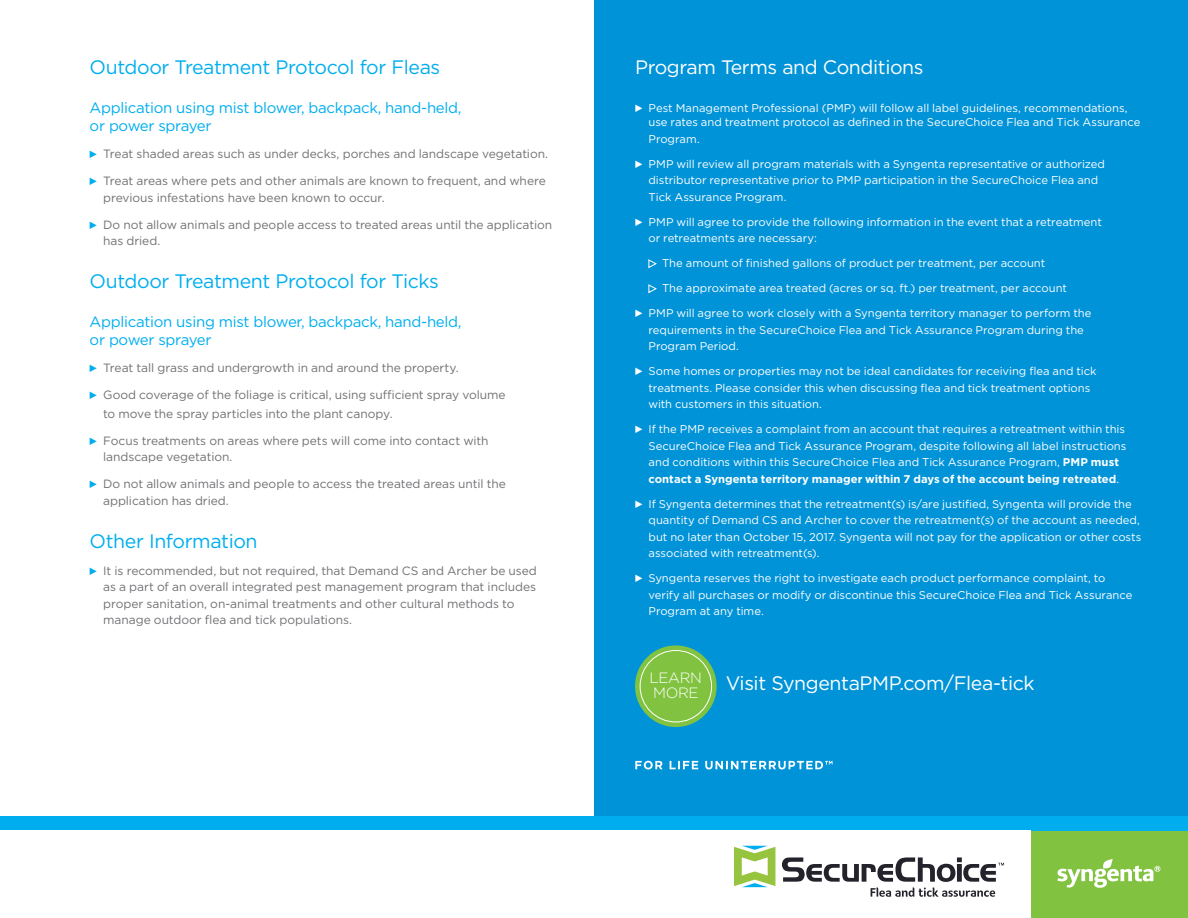
<style>
.page{position:relative;width:1188px;height:918px;background:#fff}
.page>*{position:absolute;margin:0;border:0;box-sizing:border-box;transform-origin:0 0}
.t1{font:19.5px "Gotham";letter-spacing:-.02em;color:#00aeef}
.t2{font:19.5px "Gotham";letter-spacing:-.02em;color:#fff}
.t3{font:15px/18px "Gotham";letter-spacing:-.02em;color:#00aeef}
.t4{font:300 15px/14.4px "Gotham";letter-spacing:-.02em;color:#fff}
.t5{font:12px/16.5px "Gotham";letter-spacing:-.005em;color:#717074}
.t6{font:11.25px/16.5px "Gotham";color:#fff}
.s1{font-family:"Lucida Console";font-size:12.75px;color:#00aeef}
.s2{font-family:"Lucida Console";font-size:12.75px}
.s3{font-weight:700}
</style>
<div class="page">
<div style="left:594px;top:0;width:594px;height:823px;background:#0093d8"></div>
<svg style="left:648px;top:259px;width:9px;height:10px"></svg>
<svg style="left:648px;top:284px;width:9px;height:10px"></svg>
<svg style="left:635px;top:761px;width:198px;height:8px"></svg>
<div style="left:635px;top:645px;width:82px;height:82px;background:#81c340;border-radius:50%"></div>
<div style="left:640px;top:650px;width:72px;height:72px;border:1px solid #fff;border-radius:50%"></div>
<div style="left:1006px;top:827px;width:182px;height:91px;background:#81c340"></div>
<svg style="left:1057px;top:859px;width:103px;height:29px"></svg>
<div style="left:0;top:816px;width:1188px;height:15px;background:#00aeef"></div>
<div style="left:0;top:831px;width:1031px;height:87px;background:#fff"></div>
<svg style="left:734px;top:846px;width:41px;height:41px"></svg>
<svg style="left:782px;top:857px;width:222px;height:40px"></svg>
<h1 class="t1" style="left:90px;top:55px;width:352px">Outdoor Treatment Protocol for Fleas</h1>
<h2 class="t3" style="left:90px;top:99px;width:373px">Application using mist blower, backpack, hand-held, or power sprayer</h2>
<p class="t5" style="left:90px;top:145px;width:460px"><span class="s1">►</span> Treat shaded areas such as under decks, porches and landscape vegetation.</p>
<p class="t5" style="left:103px;top:172px;width:444px;text-indent:-13px"><span class="s1">►</span> Treat areas where pets and other animals are known to frequent, and where previous infestations have been known to occur.</p>
<p class="t5" style="left:103px;top:216px;width:451px;text-indent:-13px"><span class="s1">►</span> Do not allow animals and people access to treated areas until the application has dried.</p>
<h1 class="t1" style="left:90px;top:269px;width:351px">Outdoor Treatment Protocol for Ticks</h1>
<h2 class="t3" style="left:90px;top:313px;width:373px">Application using mist blower, backpack, hand-held, or power sprayer</h2>
<p class="t5" style="left:90px;top:360px;width:371px"><span class="s1">►</span> Treat tall grass and undergrowth in and around the property.</p>
<p class="t5" style="left:103px;top:385px;width:404px;line-height:18.5px;text-indent:-13px"><span class="s1">►</span> Good coverage of the foliage is critical, using sufficient spray volume to move the spray particles into the plant canopy.</p>
<p class="t5" style="left:103px;top:432px;width:387px;text-indent:-13px"><span class="s1">►</span> Focus treatments on areas where pets will come into contact with landscape vegetation.</p>
<p class="t5" style="left:103px;top:475px;width:404px;text-indent:-13px"><span class="s1">►</span> Do not allow animals and people to access the treated areas until the application has dried.</p>
<h1 class="t1" style="left:90px;top:528px;width:170px">Other Information</h1>
<p class="t5" style="left:103px;top:562px;width:435px;text-indent:-13px"><span class="s1">►</span> It is recommended, but not required, that Demand CS and Archer be used as a part of an overall integrated pest management program that includes proper sanitation, on-animal treatments and other cultural methods to manage outdoor flea and tick populations.</p>
<h1 class="t2" style="left:635px;top:55px;width:290px">Program Terms and Conditions</h1>
<p class="t6" style="left:649px;top:100px;width:493px;line-height:14.5px;text-indent:-14px"><span class="s2">►</span> Pest Management Professional (PMP) will follow all label guidelines, recommendations, use rates and treatment protocol as defined in the SecureChoice Flea and Tick Assurance</p>
<p class="t6" style="left:649px;top:130px;width:53px">Program.</p>
<p class="t6" style="left:649px;top:155px;width:458px;text-indent:-14px"><span class="s2">►</span> PMP will review all program materials with a Syngenta representative or authorized distributor representative prior to PMP participation in the SecureChoice Flea and<br>Tick Assurance Program.</p>
<p class="t6" style="left:649px;top:213px;width:455px;text-indent:-13px"><span class="s2">►</span> PMP will agree to provide the following information in the event that a retreatment or retreatments are necessary:</p>
<p class="t6" style="left:662px;top:255px;width:385px">The amount of finished gallons of product per treatment, per account</p>
<p class="t6" style="left:662px;top:280px;width:407px">The approximate area treated (acres or sq. ft.) per treatment, per account</p>
<p class="t6" style="left:649px;top:305px;width:444px;text-indent:-14px"><span class="s2">►</span> PMP will agree to work closely with a Syngenta territory manager to perform the requirements in the SecureChoice Flea and Tick Assurance Program during the<br>Program Period.</p>
<p class="t6" style="left:649px;top:363px;width:449px;text-indent:-14px"><span class="s2">►</span> Some homes or properties may not be ideal candidates for receiving flea and tick treatments. Please consider this when discussing flea and tick treatment options with customers in this situation.</p>
<p class="t6" style="left:649px;top:421px;width:479px;text-indent:-14px"><span class="s2">►</span> If the PMP receives a complaint from an account that requires a retreatment within this SecureChoice Flea and Tick Assurance Program, despite following all label instructions and conditions within this SecureChoice Flea and Tick Assurance Program, <span class="s3">PMP must contact a Syngenta territory manager within 7 days of the account being retreated</span>.</p>
<p class="t6" style="left:649px;top:495px;width:494px;text-indent:-14px"><span class="s2">►</span> If Syngenta determines that the retreatment(s) is/are justified, Syngenta will provide the quantity of Demand CS and Archer to cover the retreatment(s) of the account as needed, but no later than October 15, 2017. Syngenta will not pay for the application or other costs associated with retreatment(s).</p>
<p class="t6" style="left:649px;top:570px;width:485px;text-indent:-13px"><span class="s2">►</span> Syngenta reserves the right to investigate each product performance complaint, to verify all purchases or modify or discontinue this SecureChoice Flea and Tick Assurance<br>Program at any time.</p>
<h2 class="t4" style="left:650px;top:670px;width:54px">LEARN<br>MORE</h2>
<h1 class="t2" style="left:726px;top:670px;width:310px">Visit SyngentaPMP.com/Flea-tick</h1>
</div>
